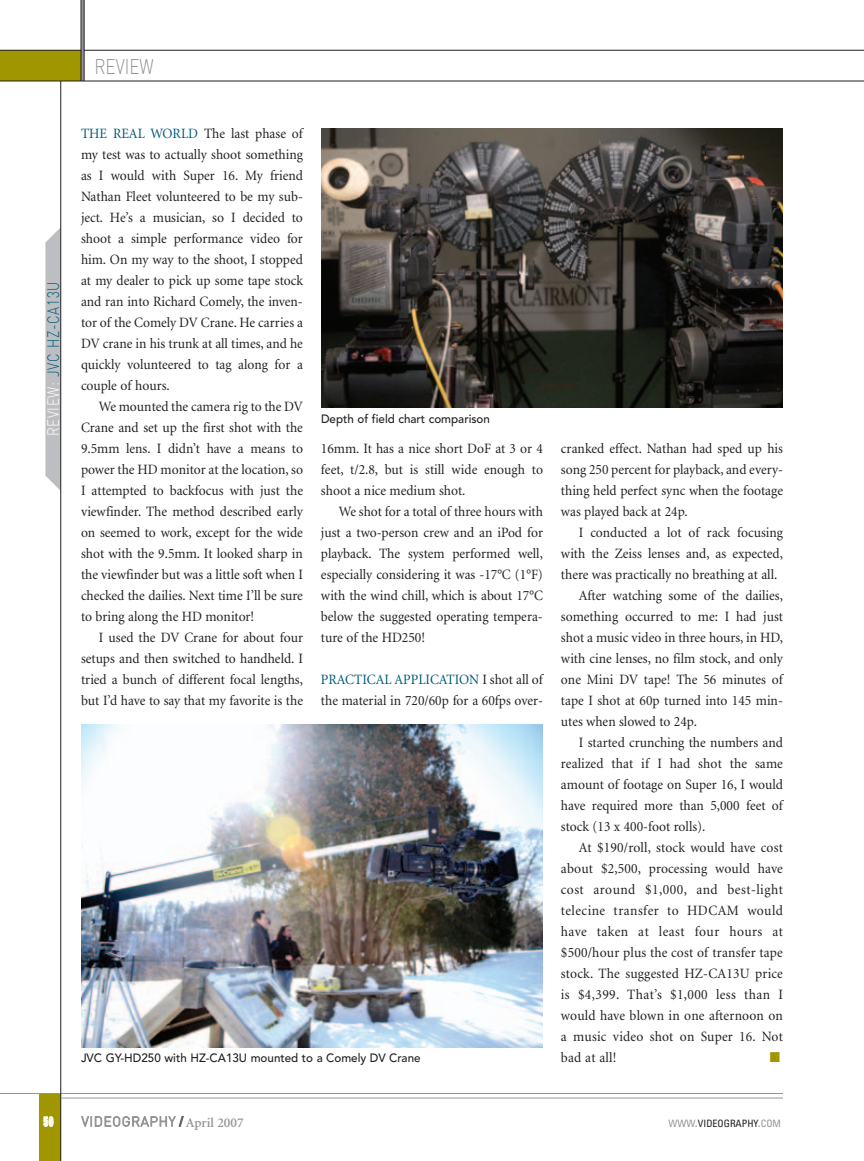
<style>
.page{position:relative;width:864px;height:1161px;background:#fff}
.page>*{position:absolute;margin:0;border:0;box-sizing:border-box;transform-origin:0 0}
.t1{font:300 21px "DIN";color:#939598;scale:.81 1}
.t2{font:300 16.5px "DIN";letter-spacing:.05em;color:#005b7c;scale:.81 1}
.t3{font:14.25px/21px "Minion";color:#231f20;text-align:justify;scale:.95 1}
.t4{font:14.25px "Minion";letter-spacing:.035em;color:#231f20;scale:.95 1}
.t5{font:14.25px "Minion";letter-spacing:.025em;color:#231f20;scale:.95 1}
.t6{font:14.25px "Minion";letter-spacing:.03em;color:#231f20;scale:.95 1}
.t7{font:14.25px "Zapf Dingbats";color:#a09600;scale:.95 1}
.t8{font:300 13.5px "DIN";letter-spacing:.05em;color:#939598}
.t9{font:800 condensed 13.5px "Helvetica Neue";color:#fff;scale:.65 1}
.t10{font:500 12px "Avenir";color:#231f20}
.t11{font:condensed 10.2px "Univers";color:#231f20}
.s1{color:#fff}
.s2{color:#005b7c}
.s3{font-family:"Univers";font-weight:400;font-stretch:ultra-condensed;color:#636366}
.s4{font-family:"Minion";font-weight:600}
.s5{color:#939598}
.s6{font-size:13.5px;color:#939598}
</style>
<div class="page">
<div style="left:0;top:50px;width:83px;height:31px;background:#a09600"></div>
<hr style="left:0;top:50px;width:864px;height:1px;background:#231f20">
<hr style="left:81px;top:0;width:3px;height:81px;background:#939598">
<hr style="left:0;top:81px;width:864px;height:1px;background:#231f20">
<svg style="left:45px;top:228px;width:15px;height:262px;background:#c2c3c6"></svg>
<div style="left:39px;top:1094px;width:22px;height:67px;background:#a09600"></div>
<hr style="left:0;top:1093px;width:783px;height:1px;background:#939598">
<hr style="left:84px;top:0;width:1px;height:81px;background:#231f20">
<hr style="left:81px;top:0;width:1px;height:81px;background:#231f20">
<hr style="left:60px;top:81px;width:1px;height:1080px;background:#231f20">
<hr style="left:61px;top:1098px;width:722px;height:1px;background:#939598">
<img style="left:321px;top:129px;width:462px;height:279px">
<img style="left:81px;top:724px;width:462px;height:323px">
<p class="t2" style="left:47px;top:436px;width:193px;rotate:-90deg"><span class="s1">REVIEW:</span> JVC HZ-CA13U</p>
<h1 class="t1" style="left:94px;top:59px;width:75px">REVIEW</h1>
<p class="t3" style="left:81px;top:124px;width:235px"><span class="s2">THE REAL WORLD</span> The last phase of my test was to actually shoot something as I would with Super 16. My friend Nathan Fleet volunteered to be my sub&shy;ject. He’s a musician, so I decided to shoot a simple performance video for him. On my way to the shoot, I stopped at my dealer to pick up some tape stock and ran into Richard Comely, the inven&shy;tor of the Comely DV Crane. He carries a DV crane in his trunk at all times, and he quickly volunteered to tag along for a couple of hours.</p>
<p class="t3" style="left:81px;top:397px;width:235px;text-indent:18px">We mounted the camera rig to the DV Crane and set up the first shot with the 9.5mm lens. I didn’t have a means to power the HD monitor at the location, so I attempted to backfocus with just the viewfinder. The method described early on seemed to work, except for the wide shot with the 9.5mm. It looked sharp in the viewfinder but was a little soft when I checked the dailies. Next time I’ll be sure to bring along the HD monitor!</p>
<p class="t3" style="left:81px;top:628px;width:235px;text-indent:18px">I used the DV Crane for about four setups and then switched to handheld. I tried a bunch of different focal lengths, but I’d have to say that my favorite is the</p>
<p class="t10" style="left:321px;top:414px;width:171px">Depth of field chart comparison</p>
<p class="t3" style="left:321px;top:439px;width:235px">16mm. It has a nice short DoF at 3 or 4 feet, t/2.8, but is still wide enough to shoot a nice medium shot.</p>
<p class="t3" style="left:321px;top:502px;width:235px;text-indent:18px">We shot for a total of three hours with just a two-person crew and an iPod for playback. The system performed well, especially considering it was -17°C (1°F) with the wind chill, which is about 17°C below the suggested operating tempera&shy;ture of the HD250!</p>
<p class="t3" style="left:321px;top:670px;width:235px"><span class="s2">PRACTICAL APPLICATION</span> I shot all of the material in 720/60p for a 60fps over-</p>
<p class="t10" style="left:81px;top:1053px;width:341px">JVC GY-HD250 with HZ-CA13U mounted to a Comely DV Crane</p>
<p class="t3" style="left:561px;top:439px;width:235px">cranked effect. Nathan had sped up his song 250 percent for playback, and every&shy;thing held perfect sync when the footage was played back at 24p.</p>
<p class="t3" style="left:579px;top:523px;width:216px">I conducted a lot of rack focusing</p>
<p class="t3" style="left:561px;top:544px;width:235px">with the Zeiss lenses and, as expected,</p>
<p class="t3" style="left:561px;top:565px;width:229px">there was practically no breathing at all.</p>
<p class="t3" style="left:579px;top:586px;width:216px">After watching some of the dailies,</p>
<p class="t3" style="left:561px;top:607px;width:235px">something occurred to me: I had just</p>
<p class="t3" style="left:561px;top:628px;width:235px">shot a music video in three hours, in HD,</p>
<p class="t3" style="left:561px;top:649px;width:235px">with cine lenses, no film stock, and only</p>
<p class="t3" style="left:561px;top:670px;width:235px">one Mini DV tape! The 56 minutes of</p>
<p class="t3" style="left:561px;top:691px;width:235px">tape I shot at 60p turned into 145 min-</p>
<p class="t3" style="left:561px;top:712px;width:145px">utes when slowed to 24p.</p>
<p class="t3" style="left:579px;top:733px;width:216px">I started crunching the numbers and</p>
<p class="t3" style="left:561px;top:754px;width:235px">realized that if I had shot the same</p>
<p class="t3" style="left:561px;top:775px;width:235px">amount of footage on Super 16, I would</p>
<p class="t3" style="left:561px;top:796px;width:235px">have required more than 5,000 feet of</p>
<p class="t3" style="left:561px;top:817px;width:154px">stock (13 x 400-foot rolls).</p>
<p class="t3" style="left:579px;top:838px;width:216px">At $190/roll, stock would have cost</p>
<p class="t3" style="left:561px;top:859px;width:235px">about $2,500, processing would have</p>
<p class="t4" style="left:561px;top:884px;width:235px">cost around $1,000, and best-light</p>
<p class="t6" style="left:561px;top:905px;width:235px">telecine transfer to HDCAM would</p>
<p class="t4" style="left:561px;top:926px;width:235px">have taken at least four hours at</p>
<p class="t3" style="left:561px;top:943px;width:235px">$500/hour plus the cost of transfer tape</p>
<p class="t3" style="left:561px;top:964px;width:235px">stock. The suggested HZ-CA13U price</p>
<p class="t5" style="left:561px;top:989px;width:235px">is $4,399. That’s $1,000 less than I</p>
<p class="t3" style="left:561px;top:1006px;width:235px">would have blown in one afternoon on</p>
<p class="t3" style="left:561px;top:1027px;width:235px">a music video shot on Super 16. Not</p>
<p class="t3" style="left:561px;top:1048px;width:60px">bad at all!</p>
<p class="t7" style="left:770px;top:1050px;width:12px">■</p>
<p class="t9" style="left:44px;top:1117px;width:17px">50</p>
<p class="t8" style="left:82px;top:1117px;width:164px">VIDEOGRAPHY <span class="s3">/</span> <span class="s4">April 2007</span></p>
<p class="t11" style="left:668px;top:1119px;width:114px"><span class="s5">WWW</span><span class="s6">.</span>VIDEOGRAPHY<span class="s6">.</span><span class="s5">COM</span></p>
</div>
